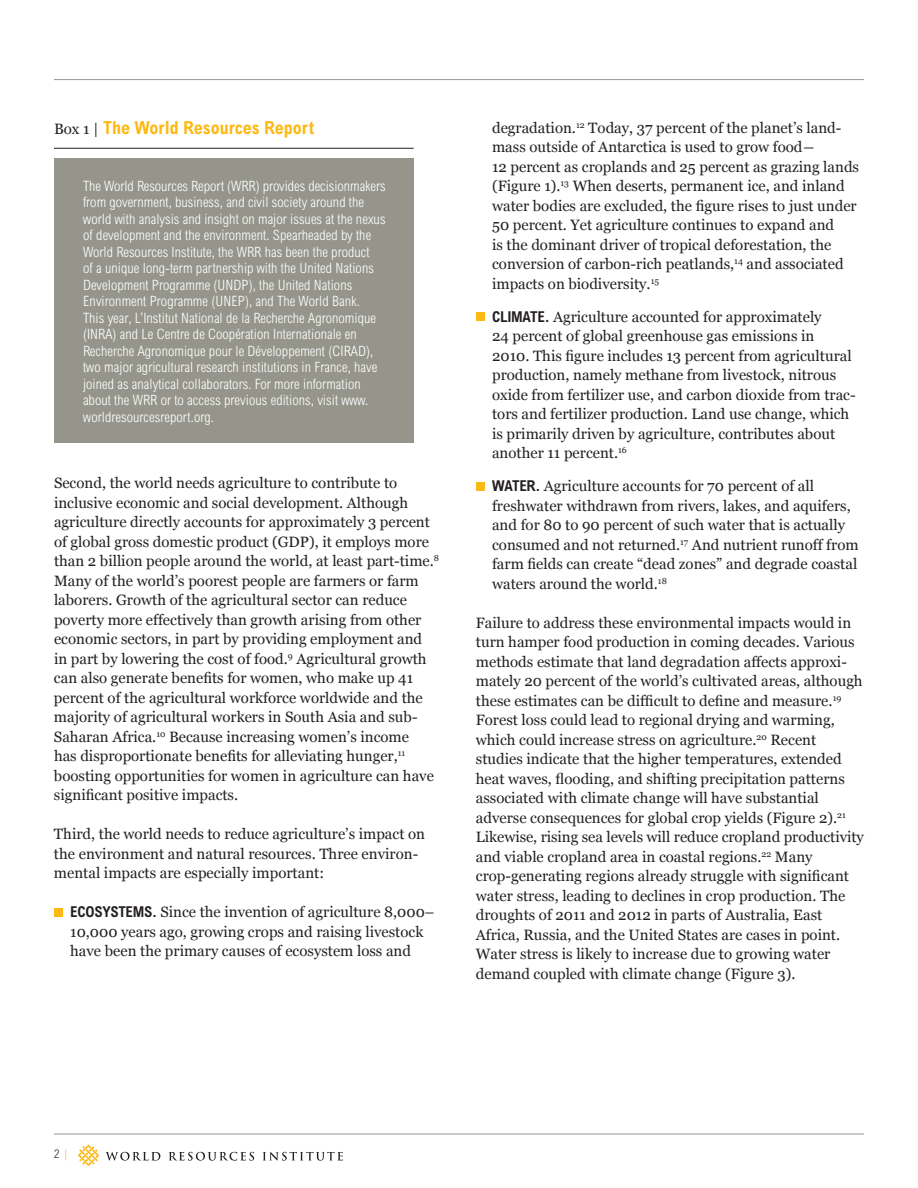
<style>
.page{position:relative;width:918px;height:1188px;background:#fff}
.page>*{position:absolute;margin:0;border:0;box-sizing:border-box;transform-origin:0 0}
.t1{font:700 condensed 18px "Arial MT Std";color:#fdb913}
.t2{font:15px/19.5px "Georgia";color:#231f20}
.t3{font:300 condensed 14.25px/16.5px "Arial MT Std";letter-spacing:.005em;color:#fff}
.t4{font:300 condensed 12px "Arial MT Std";color:#231f20}
.s1{font-family:"Georgia";font-weight:400;font-stretch:normal;font-size:15px;color:#231f20}
.s2{font-family:"Arial MT Std";font-weight:700;font-stretch:condensed}
.s3{color:#fdb913}
</style>
<div class="page">
<hr style="left:54px;top:79px;width:810px;height:1px;background:#95958c">
<hr style="left:54px;top:1134px;width:810px;height:1px;background:#95958c">
<svg style="left:78px;top:1144px;width:21px;height:22px"></svg>
<svg style="left:106px;top:1152px;width:54px;height:9px"></svg>
<svg style="left:169px;top:1152px;width:85px;height:9px"></svg>
<svg style="left:263px;top:1152px;width:80px;height:9px"></svg>
<div style="left:54px;top:908px;width:9px;height:9px;background:#fdb913"></div>
<div style="left:476px;top:312px;width:9px;height:9px;background:#fdb913"></div>
<div style="left:476px;top:482px;width:9px;height:9px;background:#fdb913"></div>
<div style="left:54px;top:158px;width:360px;height:285px;background:#95958c"></div>
<hr style="left:54px;top:148px;width:360px;height:1px;background:#231f20">
<p class="t1" style="left:54px;top:118px;width:262px"><span class="s1">Box 1 |</span> The World Resources Report</p>
<p class="t3" style="left:83px;top:178px;width:304px">The World Resources Report (WRR) provides decisionmakers from government, business, and civil society around the world with analysis and insight on major issues at the nexus of development and the environment. Spearheaded by the World Resources Institute, the WRR has been the product<br>of a unique long-term partnership with the United Nations Development Programme (UNDP), the United Nations Environment Programme (UNEP), and The World Bank.<br>This year, L’Institut National de la Recherche Agronomique (INRA) and Le Centre de Coopération Internationale en Recherche Agronomique pour le Développement (CIRAD), two major agricultural research institutions in France, have joined as analytical collaborators. For more information about the WRR or to access previous editions, visit www. worldresourcesreport.org.</p>
<p class="t2" style="left:54px;top:474px;width:387px">Second, the world needs agriculture to contribute to inclusive economic and social development. Although agriculture directly accounts for approximately 3 percent of global gross domestic product (GDP), it employs more than 2 billion people around the world, at least part-time.<sup>8<br></sup>Many of the world’s poorest people are farmers or farm laborers. Growth of the agricultural sector can reduce poverty more effectively than growth arising from other economic sectors, in part by providing employment and in part by lowering the cost of food.<sup>9</sup> Agricultural growth can also generate benefits for women, who make up 41 percent of the agricultural workforce worldwide and the majority of agricultural workers in South Asia and sub-Saharan Africa.<sup>10</sup> Because increasing women’s income<br>has disproportionate benefits for alleviating hunger,<sup>11 </sup>boosting opportunities for women in agriculture can have significant positive impacts.</p>
<p class="t2" style="left:54px;top:825px;width:373px">Third, the world needs to reduce agriculture’s impact on the environment and natural resources. Three environ&shy;mental impacts are especially important:</p>
<p class="t2" style="left:70px;top:903px;width:366px"><span class="s2">Ecosystems.</span> Since the invention of agriculture 8,000–<br>10,000 years ago, growing crops and raising livestock have been the primary causes of ecosystem loss and</p>
<p class="t2" style="left:492px;top:118px;width:369px">degradation.<sup>12</sup> Today, 37 percent of the planet’s land&shy;mass outside of Antarctica is used to grow food―<br>12 percent as croplands and 25 percent as grazing lands (Figure 1).<sup>13</sup> When deserts, permanent ice, and inland water bodies are excluded, the figure rises to just under 50 percent. Yet agriculture continues to expand and<br>is the dominant driver of tropical deforestation, the conversion of carbon-rich peatlands,<sup>14</sup> and associated impacts on biodiversity.<sup>15</sup></p>
<p class="t2" style="left:492px;top:307px;width:365px"><span class="s2">Climate.</span> Agriculture accounted for approximately<br>24 percent of global greenhouse gas emissions in<br>2010. This figure includes 13 percent from agricultural production, namely methane from livestock, nitrous oxide from fertilizer use, and carbon dioxide from trac&shy;tors and fertilizer production. Land use change, which is primarily driven by agriculture, contributes about another 11 percent.<sup>16</sup></p>
<p class="t2" style="left:492px;top:477px;width:368px"><span class="s2">Water.</span> Agriculture accounts for 70 percent of all freshwater withdrawn from rivers, lakes, and aquifers, and for 80 to 90 percent of such water that is actually consumed and not returned.<sup>17</sup> And nutrient runoff from farm fields can create “dead zones” and degrade coastal waters around the world.<sup>18</sup></p>
<p class="t2" style="left:476px;top:613px;width:390px">Failure to address these environmental impacts would in turn hamper food production in coming decades. Various methods estimate that land degradation affects approxi&shy;mately 20 percent of the world’s cultivated areas, although these estimates can be difficult to define and measure.<sup>19<br></sup>Forest loss could lead to regional drying and warming, which could increase stress on agriculture.<sup>20</sup> Recent studies indicate that the higher temperatures, extended heat waves, flooding, and shifting precipitation patterns associated with climate change will have substantial adverse consequences for global crop yields (Figure 2).<sup>21<br></sup>Likewise, rising sea levels will reduce cropland productivity and viable cropland area in coastal regions.<sup>22</sup> Many crop-generating regions already struggle with significant water stress, leading to declines in crop production. The droughts of 2011 and 2012 in parts of Australia, East Africa, Russia, and the United States are cases in point.<br>Water stress is likely to increase due to growing water demand coupled with climate change (Figure 3).</p>
<p class="t4" style="left:54px;top:1147px;width:15px">2 <span class="s3">|</span></p>
</div>
